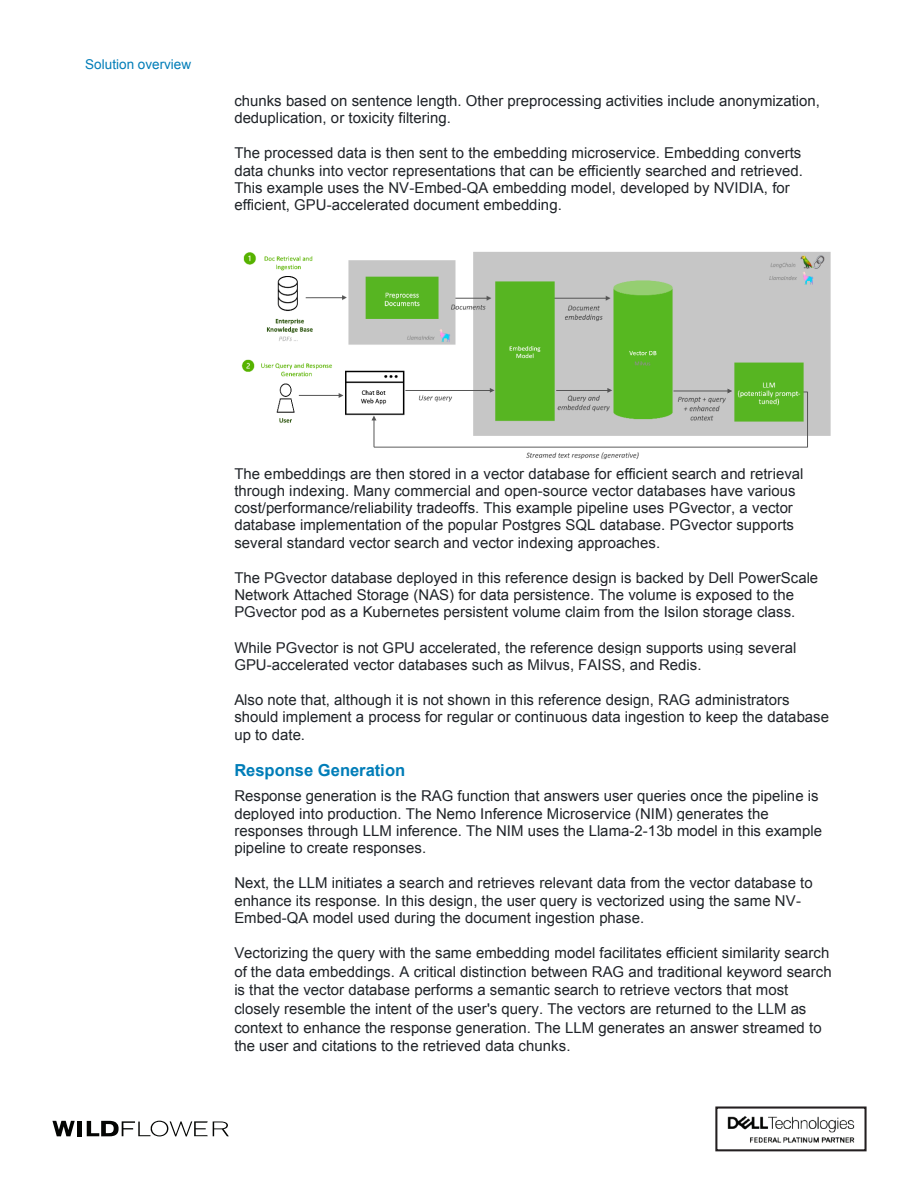
<style>
.page{position:relative;width:918px;height:1188px;background:#fff}
.page>*{position:absolute;margin:0;border:0;box-sizing:border-box;transform-origin:0 0}
.t1{font:700 16.5px "Arial";color:#007db8}
.t2{font:15px/17.2px "Arial";color:#1f2328}
.t3{font:13.5px "Arial";letter-spacing:.005em;color:#007db8}
</style>
<div class="page">
<img style="left:241px;top:252px;width:590px;height:208px">
<svg style="left:52px;top:1121px;width:23px;height:15px"></svg>
<hr style="left:78px;top:1121px;width:4px;height:15px;background:#040503">
<svg style="left:87px;top:1121px;width:142px;height:16px"></svg>
<img style="left:727px;top:1116px;width:128px;height:27px">
<div style="left:715px;top:1107px;width:152px;height:44px;border:2px solid #231f20"></div>
<p class="t3" style="left:85px;top:55px;width:107px">Solution overview</p>
<p class="t2" style="left:234px;top:92px;width:587px">chunks based on sentence length. Other preprocessing activities include anonymization, deduplication, or toxicity filtering.</p>
<p class="t2" style="left:234px;top:145px;width:570px">The processed data is then sent to the embedding microservice. Embedding converts data chunks into vector representations that can be efficiently searched and retrieved.<br>This example uses the NV-Embed-QA embedding model, developed by NVIDIA, for efficient, GPU-accelerated document embedding.</p>
<p class="t2" style="left:234px;top:465px;width:571px">The embeddings are then stored in a vector database for efficient search and retrieval through indexing. Many commercial and open-source vector databases have various cost/performance/reliability tradeoffs. This example pipeline uses PGvector, a vector database implementation of the popular Postgres SQL database. PGvector supports several standard vector search and vector indexing approaches.</p>
<p class="t2" style="left:234px;top:569px;width:585px">The PGvector database deployed in this reference design is backed by Dell PowerScale<br>Network Attached Storage (NAS) for data persistence. The volume is exposed to the<br>PGvector pod as a Kubernetes persistent volume claim from the Isilon storage class.</p>
<p class="t2" style="left:234px;top:639px;width:564px">While PGvector is not GPU accelerated, the reference design supports using several<br>GPU-accelerated vector databases such as Milvus, FAISS, and Redis.</p>
<p class="t2" style="left:234px;top:691px;width:596px">Also note that, although it is not shown in this reference design, RAG administrators should implement a process for regular or continuous data ingestion to keep the database up to date.</p>
<p class="t1" style="left:234px;top:760px;width:172px">Response Generation</p>
<p class="t2" style="left:234px;top:788px;width:589px">Response generation is the RAG function that answers user queries once the pipeline is deployed into production. The Nemo Inference Microservice (NIM) generates the responses through LLM inference. The NIM uses the Llama-2-13b model in this example pipeline to create responses.</p>
<p class="t2" style="left:234px;top:875px;width:580px">Next, the LLM initiates a search and retrieves relevant data from the vector database to enhance its response. In this design, the user query is vectorized using the same NV-<br>Embed-QA model used during the document ingestion phase.</p>
<p class="t2" style="left:234px;top:944px;width:599px;line-height:18.6px">Vectorizing the query with the same embedding model facilitates efficient similarity search of the data embeddings. A critical distinction between RAG and traditional keyword search is that the vector database performs a semantic search to retrieve vectors that most closely resemble the intent of the user's query. The vectors are returned to the LLM as context to enhance the response generation. The LLM generates an answer streamed to the user and citations to the retrieved data chunks.</p>
</div>
